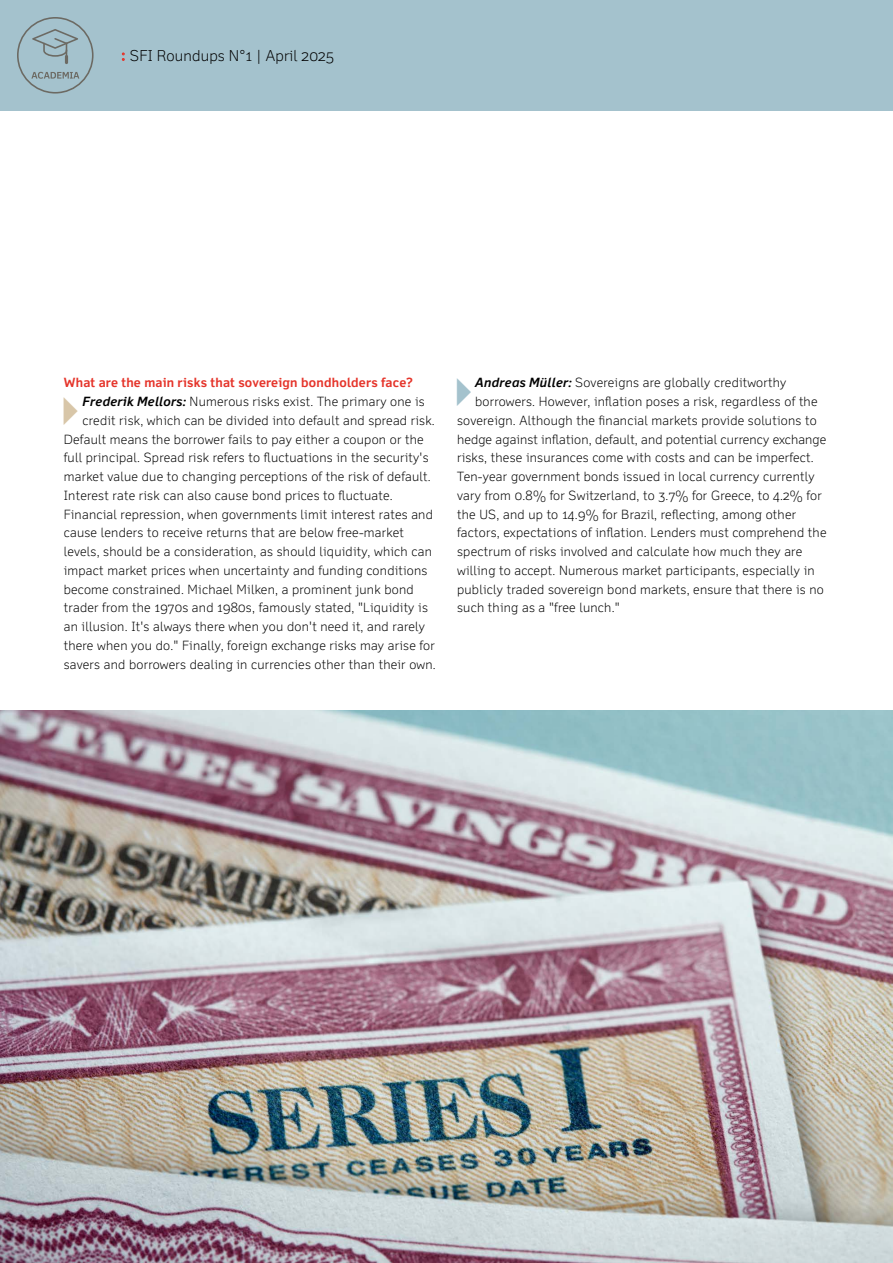
<style>
.page{position:relative;width:893px;height:1263px;background:#fff}
.page>*{position:absolute;margin:0;border:0;box-sizing:border-box;transform-origin:0 0}
.t1{font:300 15px "Felbridge Pro";letter-spacing:.01em;color:#000}
.t2{font:300 12.75px "Felbridge Pro";letter-spacing:.02em;color:#000}
.t3{font:700 12.75px "Felbridge Pro";letter-spacing:.02em;color:#e5342a}
.s1{font-family:"New Baskerville Std";font-weight:400;font-size:16.5px;color:#e5342a}
.s2{font-weight:700;font-style:italic}
</style>
<div class="page">
<div style="left:0;top:0;width:893px;height:111px;background:#a4c2cd"></div>
<svg style="left:17px;top:17px;width:77px;height:77px"></svg>
<img style="left:0;top:710px;width:893px;height:553px">
<p class="t1" style="left:121px;top:47px;width:214px"><span class="s1">:</span> SFI Roundups N°1 | April 2025</p>
<p class="t3" style="left:64px;top:375px;width:350px">What are the main risks that sovereign bondholders face?</p>
<p class="t2" style="left:83px;top:394px;width:344px"><span class="s2">Frederik Mellors:</span> Numerous risks exist. The primary one is</p>
<p class="t2" style="left:83px;top:413px;width:354px">credit risk, which can be divided into default and spread risk.</p>
<p class="t2" style="left:64px;top:431px;width:361px">Default means the borrower fails to pay either a coupon or the</p>
<p class="t2" style="left:64px;top:450px;width:366px">full principal. Spread risk refers to fluctuations in the security's</p>
<p class="t2" style="left:64px;top:469px;width:368px">market value due to changing perceptions of the risk of default.</p>
<p class="t2" style="left:64px;top:488px;width:331px">Interest rate risk can also cause bond prices to fluctuate.</p>
<p class="t2" style="left:64px;top:506px;width:371px">Financial repression, when governments limit interest rates and</p>
<p class="t2" style="left:64px;top:525px;width:342px">cause lenders to receive returns that are below free-market</p>
<p class="t2" style="left:64px;top:544px;width:370px">levels, should be a consideration, as should liquidity, which can</p>
<p class="t2" style="left:64px;top:563px;width:365px">impact market prices when uncertainty and funding conditions</p>
<p class="t2" style="left:64px;top:581px;width:351px">become constrained. Michael Milken, a prominent junk bond</p>
<p class="t2" style="left:64px;top:600px;width:366px">trader from the 1970s and 1980s, famously stated, "Liquidity is</p>
<p class="t2" style="left:64px;top:619px;width:363px">an illusion. It's always there when you don't need it, and rarely</p>
<p class="t2" style="left:64px;top:638px;width:372px">there when you do." Finally, foreign exchange risks may arise for</p>
<p class="t2" style="left:64px;top:656px;width:374px">savers and borrowers dealing in currencies other than their own.</p>
<p class="t2" style="left:475px;top:375px;width:313px"><span class="s2">Andreas Müller:</span> Sovereigns are globally creditworthy</p>
<p class="t2" style="left:475px;top:394px;width:344px">borrowers. However, inflation poses a risk, regardless of the</p>
<p class="t2" style="left:457px;top:413px;width:361px">sovereign. Although the financial markets provide solutions to</p>
<p class="t2" style="left:457px;top:431px;width:371px">hedge against inflation, default, and potential currency exchange</p>
<p class="t2" style="left:457px;top:450px;width:358px">risks, these insurances come with costs and can be imperfect.</p>
<p class="t2" style="left:457px;top:469px;width:359px">Ten-year government bonds issued in local currency currently</p>
<p class="t2" style="left:457px;top:488px;width:366px">vary from 0.8% for Switzerland, to 3.7% for Greece, to 4.2% for</p>
<p class="t2" style="left:457px;top:506px;width:340px">the US, and up to 14.9% for Brazil, reflecting, among other</p>
<p class="t2" style="left:457px;top:525px;width:371px">factors, expectations of inflation. Lenders must comprehend the</p>
<p class="t2" style="left:457px;top:544px;width:347px">spectrum of risks involved and calculate how much they are</p>
<p class="t2" style="left:457px;top:563px;width:359px">willing to accept. Numerous market participants, especially in</p>
<p class="t2" style="left:457px;top:581px;width:368px">publicly traded sovereign bond markets, ensure that there is no</p>
<p class="t2" style="left:457px;top:600px;width:164px">such thing as a "free lunch."</p>
</div>
